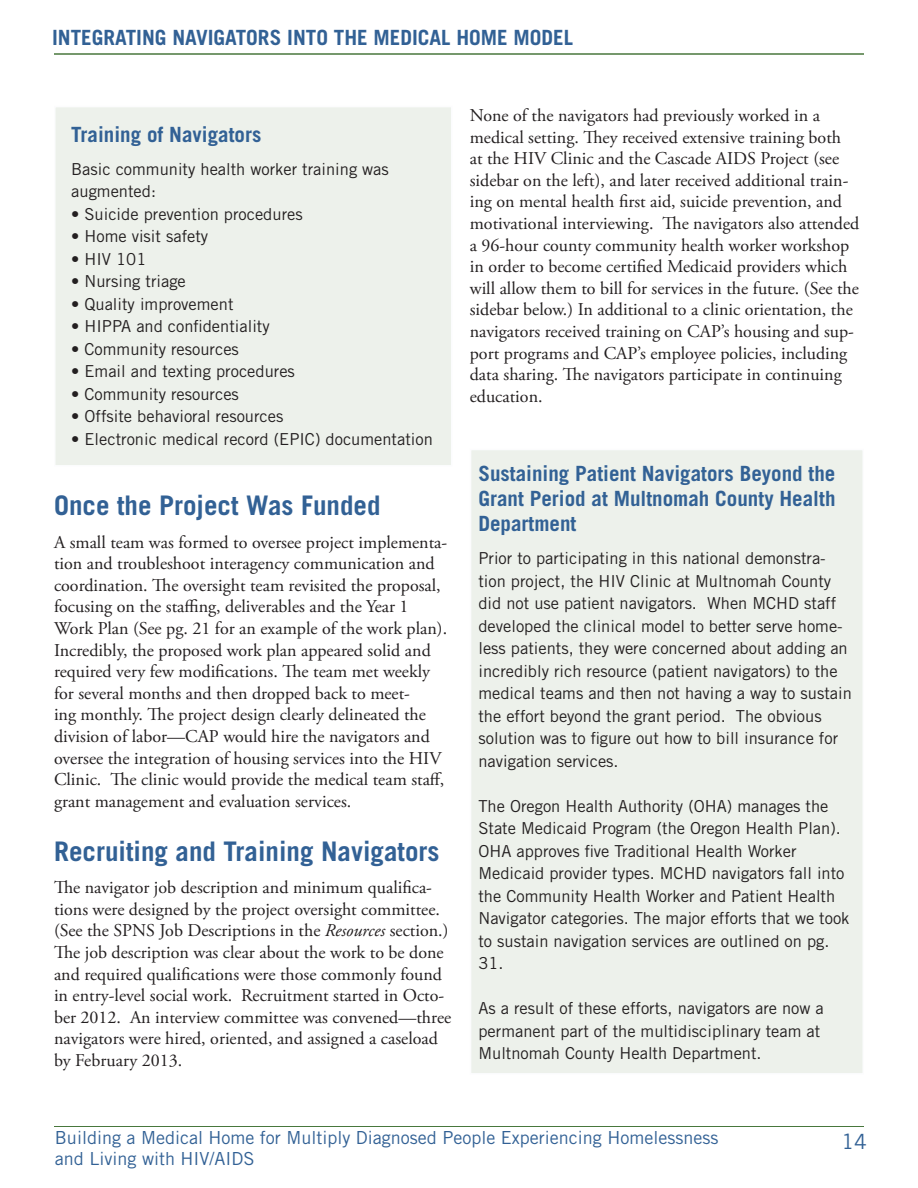
<style>
.page{position:relative;width:918px;height:1188px;background:#fff}
.page>*{position:absolute;margin:0;border:0;box-sizing:border-box;transform-origin:0 0}
.Heading2{font:700 27px "Trade Gothic LT Std";color:#326195}
.sidebar_heading{font:700 21px/25.2px "Trade Gothic LT Std";color:#326195;text-align:justify}
.t1{font:21px "Trade Gothic LT Std";color:#326195}
.body_text{font:18px/21.6px "Adobe Garamond Pro";color:#231f20}
.t2{font:18px "Trade Gothic LT Std";color:#326195}
.sidebar_text{font:16.5px/22.5px "Trade Gothic LT Std";color:#231f20}
.s1{font-style:italic}
</style>
<div class="page">
<hr style="left:54px;top:1126px;width:810px;height:1px;background:#48773c">
<hr style="left:54px;top:53px;width:810px;height:2px;background:#48773c">
<div style="left:470px;top:449px;width:394px;height:626px;background:#edf1eb;border:2px solid #e2e6f3"></div>
<div style="left:54px;top:106px;width:399px;height:361px;background:#edf1eb;border:2px solid #e2e6f3"></div>
<p class="sidebar_heading" style="left:52px;top:25px;width:522px">INTEGRATING NAVIGATORS INTO THE MEDICAL HOME MODEL</p>
<p class="sidebar_heading" style="left:71px;top:121px;width:192px">Training of Navigators</p>
<p class="sidebar_text" style="left:71px;top:157px;width:319px">Basic community health worker training was augmented:</p>
<p class="sidebar_text" style="left:71px;top:203px;width:233px">• Suicide prevention procedures</p>
<p class="sidebar_text" style="left:71px;top:225px;width:138px">• Home visit safety</p>
<p class="sidebar_text" style="left:71px;top:248px;width:77px">• HIV 101</p>
<p class="sidebar_text" style="left:71px;top:270px;width:116px">• Nursing triage</p>
<p class="sidebar_text" style="left:71px;top:293px;width:164px">• Quality improvement</p>
<p class="sidebar_text" style="left:71px;top:315px;width:200px">• HIPPA and confidentiality</p>
<p class="sidebar_text" style="left:71px;top:338px;width:169px">• Community resources</p>
<p class="sidebar_text" style="left:71px;top:360px;width:225px">• Email and texting procedures</p>
<p class="sidebar_text" style="left:71px;top:383px;width:169px">• Community resources</p>
<p class="sidebar_text" style="left:71px;top:405px;width:214px">• Offsite behavioral resources</p>
<p class="sidebar_text" style="left:71px;top:428px;width:363px">• Electronic medical record (EPIC) documentation</p>
<p class="Heading2" style="left:54px;top:489px;width:328px">Once the Project Was Funded</p>
<p class="body_text" style="left:54px;top:532px;width:395px">A small team was formed to oversee project implementa&shy;tion and troubleshoot interagency communication and coordination. The oversight team revisited the proposal, focusing on the staffing, deliverables and the Year 1<br>Work Plan (See pg. 21 for an example of the work plan).<br>Incredibly, the proposed work plan appeared solid and required very few modifications. The team met weekly for several months and then dropped back to meet-<br>ing monthly. The project design clearly delineated the division of labor—CAP would hire the navigators and oversee the integration of housing services into the HIV Clinic. The clinic would provide the medical team staff, grant management and evaluation services.</p>
<p class="Heading2" style="left:54px;top:835px;width:387px">Recruiting and Training Navigators</p>
<p class="body_text" style="left:54px;top:877px;width:399px">The navigator job description and minimum qualifica&shy;tions were designed by the project oversight committee. (See the SPNS Job Descriptions in the <span class="s1">Resources</span> section.)<br>The job description was clear about the work to be done and required qualifications were those commonly found in entry-level social work. Recruitment started in Octo&shy;ber 2012. An interview committee was convened—three navigators were hired, oriented, and assigned a caseload by February 2013.</p>
<p class="body_text" style="left:470px;top:105px;width:391px">None of the navigators had previously worked in a medical setting. They received extensive training both<br>at the HIV Clinic and the Cascade AIDS Project (see sidebar on the left), and later received additional train&shy;ing on mental health first aid, suicide prevention, and motivational interviewing. The navigators also attended a 96-hour county community health worker workshop in order to become certified Medicaid providers which will allow them to bill for services in the future. (See the sidebar below.) In additional to a clinic orientation, the navigators received training on CAP’s housing and sup&shy;port programs and CAP’s employee policies, including data sharing. The navigators participate in continuing education.</p>
<p class="sidebar_heading" style="left:478px;top:460px;width:359px">Sustaining Patient Navigators Beyond the Grant Period at Multnomah County Health Department</p>
<p class="sidebar_text" style="left:478px;top:547px;width:375px">Prior to participating in this national demonstra&shy;tion project, the HIV Clinic at Multnomah County did not use patient navigators. When MCHD staff developed the clinical model to better serve home&shy;less patients, they were concerned about adding an incredibly rich resource (patient navigators) to the medical teams and then not having a way to sustain the effort beyond the grant period. The obvious solution was to figure out how to bill insurance for navigation services.</p>
<p class="sidebar_text" style="left:478px;top:795px;width:373px">The Oregon Health Authority (OHA) manages the State Medicaid Program (the Oregon Health Plan).<br>OHA approves five Traditional Health Worker Medicaid provider types. MCHD navigators fall into the Community Health Worker and Patient Health Navigator categories. The major efforts that we took to sustain navigation services are outlined on pg.<br>31.</p>
<p class="sidebar_text" style="left:478px;top:997px;width:347px">As a result of these efforts, navigators are now a permanent part of the multidisciplinary team at<br>Multnomah County Health Department.</p>
<p class="t2" style="left:55px;top:1126px;width:665px">Building a Medical Home for Multiply Diagnosed People Experiencing Homelessness</p>
<p class="t1" style="left:841px;top:1129px;width:27px">14</p>
<p class="t2" style="left:55px;top:1148px;width:201px">and Living with HIV/AIDS</p>
</div>
